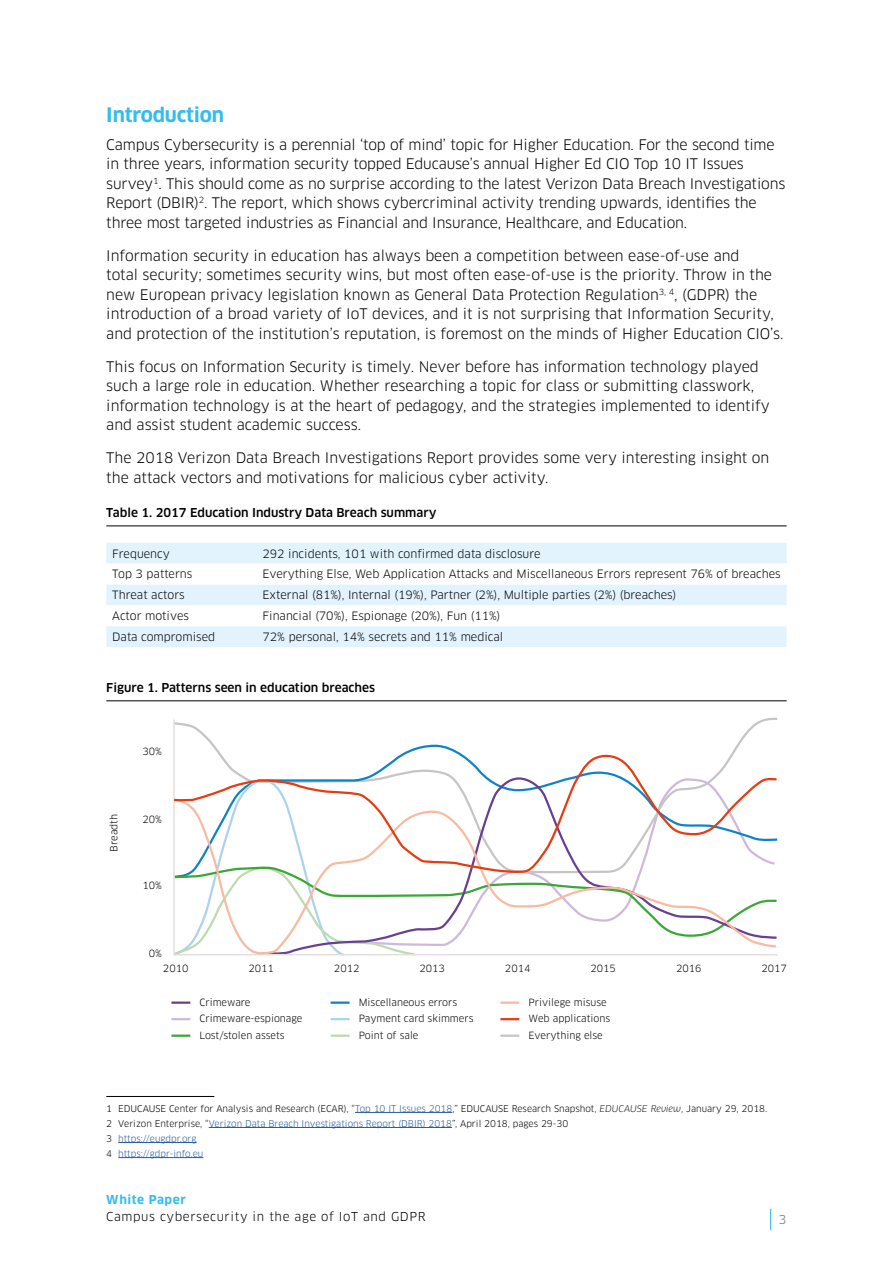
<style>
.page{position:relative;width:893px;height:1263px;background:#fff}
.page>*{position:absolute;margin:0;border:0;box-sizing:border-box;transform-origin:0 0}
.t1{font:700 19.5px "Clan OT";letter-spacing:-.01em;color:#36bcee}
.t2{font:14.25px/19.5px "Clan OT";color:#000}
.t3{font:500 12px "Clan OT";color:#000}
.t4{font:12px "Clan OT";letter-spacing:.05em;color:#000}
.t5{font:700 12px "Clan OT";letter-spacing:.05em;color:#36bcee}
.t6{font:12px "Clan OT";color:#706f6f}
.t7{font:11.25px "Clan OT";color:#000}
.t8{font:9.75px "Clan OT";color:#000}
.t9{font:9px/15px "Clan OT";color:#000}
.s1{color:#275b9b}
.s2{font-style:italic}
</style>
<div class="page">
<svg style="left:770px;top:1209px;width:1px;height:21px"></svg>
<hr style="left:106px;top:526px;width:681px;height:1px;background:#000">
<hr style="left:106px;top:700px;width:681px;height:1px;background:#000">
<div style="left:106px;top:543px;width:681px;height:104px;background:#e3f3fd"></div>
<svg style="left:106px;top:564px;width:681px;height:62px"></svg>
<svg style="left:173px;top:718px;width:605px;height:238px"></svg>
<svg style="left:173px;top:874px;width:605px;height:81px"></svg>
<svg style="left:173px;top:751px;width:605px;height:123px"></svg>
<hr style="left:171px;top:1001px;width:19px;height:3px;background:#683f91">
<hr style="left:331px;top:1001px;width:19px;height:3px;background:#1083c6">
<hr style="left:500px;top:1001px;width:19px;height:3px;background:#f8baa0">
<svg style="left:171px;top:1018px;width:19px;height:2px"></svg>
<svg style="left:331px;top:1018px;width:19px;height:2px"></svg>
<svg style="left:500px;top:1018px;width:19px;height:2px"></svg>
<hr style="left:171px;top:1034px;width:19px;height:3px;background:#3aa836">
<hr style="left:331px;top:1034px;width:19px;height:3px;background:#bddbae">
<hr style="left:500px;top:1034px;width:19px;height:3px;background:#c6c4c4">
<hr style="left:106px;top:1096px;width:108px;height:1px;background:#000">
<hr style="left:355px;top:1112px;width:97px;height:1px;background:#275b9b">
<hr style="left:209px;top:1127px;width:243px;height:1px;background:#275b9b">
<hr style="left:118px;top:1142px;width:79px;height:1px;background:#275b9b">
<hr style="left:118px;top:1157px;width:85px;height:1px;background:#275b9b">
<h1 class="t1" style="left:106px;top:103px;width:119px">Introduction</h1>
<p class="t2" style="left:106px;top:135px;width:681px">Campus Cybersecurity is a perennial ‘top of mind’ topic for Higher Education. For the second time in three years, information security topped Educause’s annual Higher Ed CIO Top 10 IT Issues survey<sup>1</sup>. This should come as no surprise according to the latest Verizon Data Breach Investigations Report (DBIR)<sup>2</sup>. The report, which shows cybercriminal activity trending upwards, identifies the three most targeted industries as Financial and Insurance, Healthcare, and Education.</p>
<p class="t2" style="left:106px;top:246px;width:679px">Information security in education has always been a competition between ease-of-use and<br>total security; sometimes security wins, but most often ease-of-use is the priority. Throw in the new European privacy legislation known as General Data Protection Regulation<sup>3,</sup> <sup>4</sup>, (GDPR) the introduction of a broad variety of IoT devices, and it is not surprising that Information Security, and protection of the institution’s reputation, is foremost on the minds of Higher Education CIO’s.</p>
<p class="t2" style="left:106px;top:357px;width:665px">This focus on Information Security is timely. Never before has information technology played such a large role in education. Whether researching a topic for class or submitting classwork, information technology is at the heart of pedagogy, and the strategies implemented to identify and assist student academic success.</p>
<p class="t2" style="left:106px;top:448px;width:664px">The 2018 Verizon Data Breach Investigations Report provides some very interesting insight on the attack vectors and motivations for malicious cyber activity.</p>
<p class="t3" style="left:106px;top:506px;width:332px">Table 1. 2017 Education Industry Data Breach summary</p>
<p class="t7" style="left:112px;top:547px;width:59px">Frequency</p>
<p class="t7" style="left:263px;top:547px;width:280px">292 incidents, 101 with confirmed data disclosure</p>
<p class="t7" style="left:112px;top:568px;width:82px">Top 3 patterns</p>
<p class="t7" style="left:263px;top:568px;width:520px">Everything Else, Web Application Attacks and Miscellaneous Errors represent 76% of breaches</p>
<p class="t7" style="left:112px;top:588px;width:74px">Threat actors</p>
<p class="t7" style="left:263px;top:588px;width:415px">External (81%), Internal (19%), Partner (2%), Multiple parties (2%) (breaches)</p>
<p class="t7" style="left:112px;top:609px;width:78px">Actor motives</p>
<p class="t7" style="left:263px;top:609px;width:239px">Financial (70%), Espionage (20%), Fun (11%)</p>
<p class="t7" style="left:112px;top:630px;width:104px">Data compromised</p>
<p class="t7" style="left:263px;top:630px;width:242px">72% personal, 14% secrets and 11% medical</p>
<p class="t3" style="left:106px;top:681px;width:270px">Figure 1. Patterns seen in education breaches</p>
<p class="t8" style="left:142px;top:746px;width:21px">30%</p>
<p class="t8" style="left:108px;top:852px;width:39px;rotate:-90deg">Breadth</p>
<p class="t8" style="left:142px;top:813px;width:21px">20%</p>
<p class="t8" style="left:142px;top:880px;width:21px">10%</p>
<p class="t8" style="left:149px;top:948px;width:15px">0%</p>
<p class="t8" style="left:163px;top:963px;width:27px">2010</p>
<p class="t8" style="left:248px;top:963px;width:27px">2011</p>
<p class="t8" style="left:334px;top:963px;width:27px">2012</p>
<p class="t8" style="left:419px;top:963px;width:27px">2013</p>
<p class="t8" style="left:505px;top:963px;width:27px">2014</p>
<p class="t8" style="left:590px;top:963px;width:27px">2015</p>
<p class="t8" style="left:676px;top:963px;width:27px">2016</p>
<p class="t8" style="left:761px;top:963px;width:27px">2017</p>
<p class="t8" style="left:199px;top:996px;width:53px">Crimeware</p>
<p class="t8" style="left:359px;top:996px;width:100px">Miscellaneous errors</p>
<p class="t8" style="left:528px;top:996px;width:80px">Privilege misuse</p>
<p class="t8" style="left:200px;top:1013px;width:105px">Crimeware-espionage</p>
<p class="t8" style="left:359px;top:1013px;width:116px">Payment card skimmers</p>
<p class="t8" style="left:528px;top:1013px;width:83px">Web applications</p>
<p class="t8" style="left:200px;top:1029px;width:87px">Lost/stolen assets</p>
<p class="t8" style="left:359px;top:1029px;width:61px">Point of sale</p>
<p class="t8" style="left:528px;top:1029px;width:76px">Everything else</p>
<p class="t9" style="left:106px;top:1101px;width:662px">1 EDUCAUSE Center for Analysis and Research (ECAR), “<span class="s1">Top 10 IT Issues 2018</span>,” EDUCAUSE Research Snapshot, <span class="s2">EDUCAUSE Review</span>, January 29, 2018.<br>2 Verizon Enterprise, “<span class="s1">Verizon Data Breach Investigations Report (DBIR) 2018</span>”, April 2018, pages 29-30<br>3 <span class="s1">https://eugdpr.org<br></span>4 <span class="s1">https://gdpr-info.eu</span></p>
<p class="t5" style="left:106px;top:1193px;width:81px">White Paper</p>
<p class="t4" style="left:106px;top:1209px;width:321px">Campus cybersecurity in the age of IoT and GDPR</p>
<p class="t6" style="left:779px;top:1212px;width:9px">3</p>
</div>
